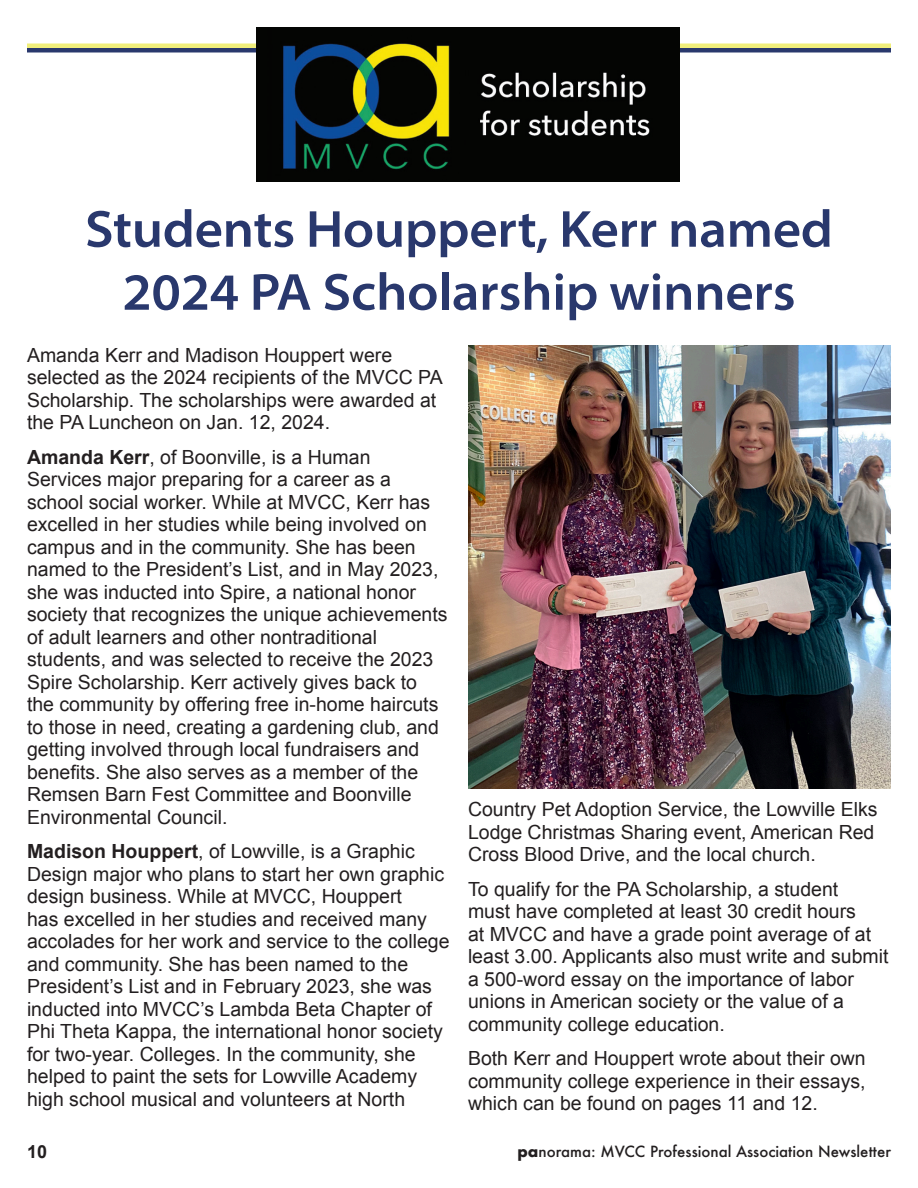
<style>
.page{position:relative;width:918px;height:1188px;background:#fff}
.page>*{position:absolute;margin:0;border:0;box-sizing:border-box;transform-origin:0 0}
.Headline_-_Large{font:52.5px/63px "Myriad Variable Concept";letter-spacing:-.005em;color:#29386d;text-align:center}
.Article_body{font:19.5px/22.5px "Arial";color:#231f20}
.t1{font:700 18px "Arial";color:#231f20}
.t2{font:500 15px "Futura";color:#231f20}
.s1{font-weight:700}
</style>
<div class="page">
<hr style="left:27px;top:48px;width:864px;height:4px;background:#29386d">
<hr style="left:27px;top:44px;width:864px;height:4px;background:#f0ee7b">
<img style="left:256px;top:27px;width:424px;height:155px">
<img style="left:468px;top:346px;width:423px;height:442px">
<p class="Headline_-_Large" style="left:85px;top:198px;width:750px">Students Houppert, Kerr named<br>2024 PA Scholarship winners</p>
<p class="Article_body" style="left:27px;top:344px;width:417px">Amanda Kerr and Madison Houppert were selected as the 2024 recipients of the MVCC PA Scholarship. The scholarships were awarded at the PA Luncheon on Jan. 12, 2024.</p>
<p class="Article_body" style="left:27px;top:446px;width:422px"><span class="s1">Amanda Kerr</span>, of Boonville, is a Human Services major preparing for a career as a school social worker. While at MVCC, Kerr has excelled in her studies while being involved on campus and in the community. She has been named to the President’s List, and in May 2023, she was inducted into Spire, a national honor society that recognizes the unique achievements of adult learners and other nontraditional students, and was selected to receive the 2023<br>Spire Scholarship. Kerr actively gives back to the community by offering free in-home haircuts to those in need, creating a gardening club, and getting involved through local fundraisers and benefits. She also serves as a member of the Remsen Barn Fest Committee and Boonville Environmental Council.</p>
<p class="Article_body" style="left:27px;top:841px;width:424px"><span class="s1">Madison Houppert</span>, of Lowville, is a Graphic Design major who plans to start her own graphic design business. While at MVCC, Houppert<br>has excelled in her studies and received many accolades for her work and service to the college and community. She has been named to the President’s List and in February 2023, she was inducted into MVCC’s Lambda Beta Chapter of Phi Theta Kappa, the international honor society for two-year. Colleges. In the community, she helped to paint the sets for Lowville Academy high school musical and volunteers at North</p>
<p class="Article_body" style="left:468px;top:798px;width:411px">Country Pet Adoption Service, the Lowville Elks<br>Lodge Christmas Sharing event, American Red<br>Cross Blood Drive, and the local church.</p>
<p class="Article_body" style="left:468px;top:878px;width:422px">To qualify for the PA Scholarship, a student<br>must have completed at least 30 credit hours<br>at MVCC and have a grade point average of at least 3.00. Applicants also must write and submit a 500-word essay on the importance of labor unions in American society or the value of a community college education.</p>
<p class="Article_body" style="left:468px;top:1047px;width:399px;text-align:justify">Both Kerr and Houppert wrote about their own community college experience in their essays, which can be found on pages 11 and 12.</p>
<p class="t1" style="left:27px;top:1140px;width:22px">10</p>
<p class="t2" style="left:517px;top:1141px;width:375px"><span class="s1">pa</span>norama: MVCC Professional Association Newsletter</p>
</div>
